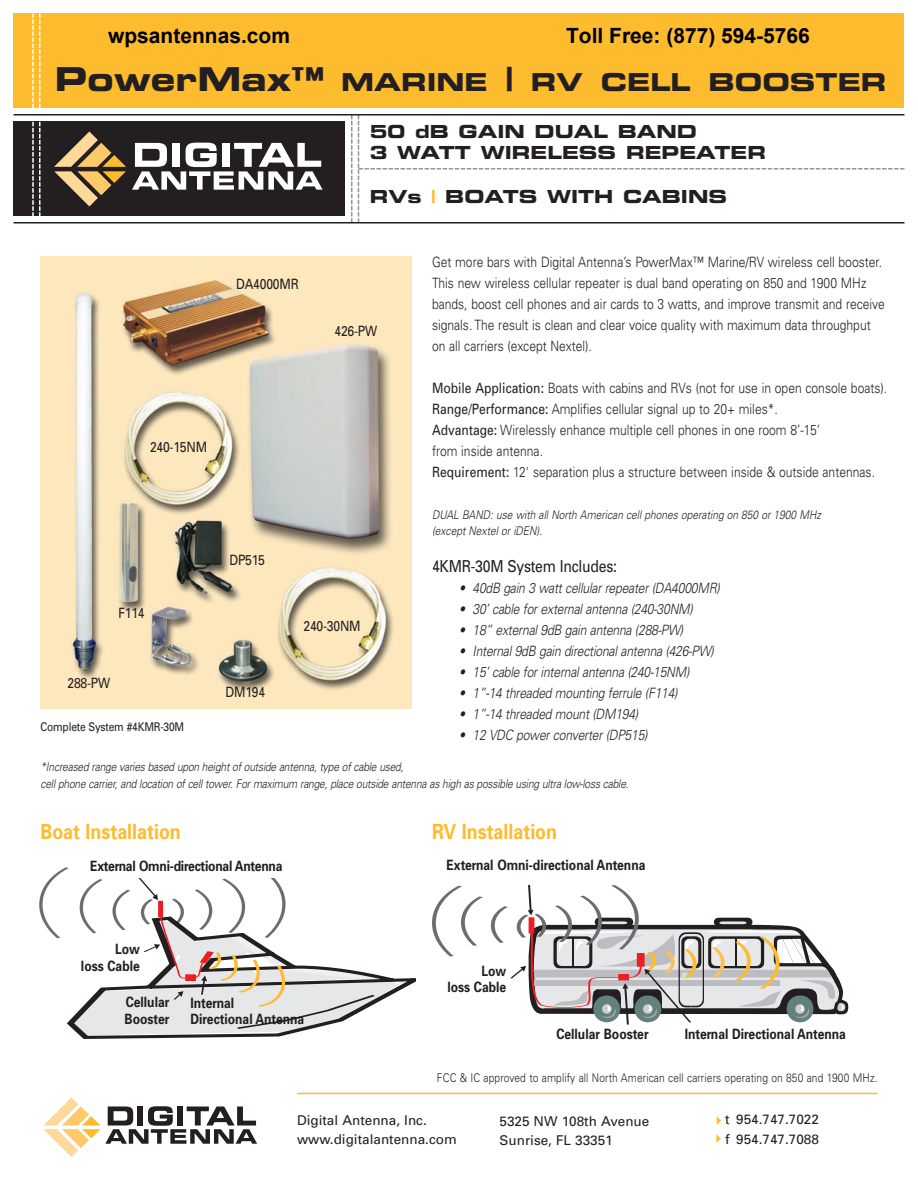
<style>
.page{position:relative;width:918px;height:1188px;background:#fff}
.page>*{position:absolute;margin:0;border:0;box-sizing:border-box;transform-origin:0 0}
.t1{font:24.75px "Eurostile Bold Extended Two";color:#231f20}
.t2{font:700 21px "Arial";color:#000}
.t3{font:700 21px "Univers";color:#fdbb2e;scale:.85 1}
.t4{font:18px/21.6px "Eurostile Bold Extended Two";color:#231f20}
.t5{font:16.5px "Univers";letter-spacing:-.015em;color:#231f20;scale:.85 1}
.t6{font:300 14.25px/21px "Univers";color:#231f20;scale:.85 1}
.t7{font:italic 300 14.25px "Univers";letter-spacing:-.015em;color:#231f20;scale:.85 1}
.t8{font:700 14.25px/16.5px "Univers";color:#231f20;text-align:right;scale:.85 1}
.t9{font:14.25px "Univers";letter-spacing:-.015em;color:#231f20;scale:.85 1}
.t10{font:13.5px/19.5px "Univers";color:#231f20}
.t11{font:italic 300 12px/16.5px "Univers";letter-spacing:-.015em;color:#231f20;scale:.85 1}
.t12{font:300 12px "Univers";letter-spacing:.01em;color:#231f20;scale:.85 1}
.t13{font:12px "Univers";letter-spacing:-.015em;color:#231f20;scale:.85 1}
.s1{font-size:33px}
.s2{color:#fdbb2e}
.s3{font-weight:400}
</style>
<div class="page">
<img style="left:40px;top:256px;width:372px;height:453px">
<div style="left:14px;top:14px;width:890px;height:94px;background:#fdbb2e"></div>
<div style="left:14px;top:122px;width:330px;height:94px;background:#231f20"></div>
<svg style="left:132px;top:143px;width:191px;height:47px"></svg>
<svg style="left:54px;top:132px;width:72px;height:74px"></svg>
<svg style="left:351px;top:116px;width:1px;height:106px"></svg>
<svg style="left:32px;top:14px;width:8px;height:202px"></svg>
<hr style="left:14px;top:114px;width:890px;height:2px;background:#231f20">
<hr style="left:14px;top:222px;width:890px;height:2px;background:#231f20">
<svg style="left:358px;top:115px;width:546px;height:107px"></svg>
<hr style="left:297px;top:1093px;width:581px;height:1px;background:#fdbb2e">
<svg style="left:43px;top:1097px;width:214px;height:60px"></svg>
<svg style="left:80px;top:978px;width:336px;height:61px"></svg>
<svg style="left:40px;top:867px;width:364px;height:169px"></svg>
<div style="left:88px;top:860px;width:197px;height:18px;background:#fff"></div>
<svg style="left:433px;top:884px;width:415px;height:141px"></svg>
<h2 class="t2" style="left:108px;top:22px;width:184px">wpsantennas.com</h2>
<h2 class="t2" style="left:566px;top:22px;width:245px">Toll Free: (877) 594-5766</h2>
<h1 class="t1" style="left:55px;top:73px;width:833px"><span class="s1">PowerMax™</span> MARINE <span class="s1">|</span> RV CELL BOOSTER</h1>
<p class="t4" style="left:370px;top:122px;width:398px">50 dB GAIN DUAL BAND<br>3 WATT WIRELESS REPEATER</p>
<p class="t4" style="left:370px;top:187px;width:359px">RVs <span class="s2">|</span> BOATS WITH CABINS</p>
<p class="t9" style="left:236px;top:278px;width:75px">DA4000MR</p>
<p class="t9" style="left:335px;top:326px;width:52px">426-PW</p>
<p class="t9" style="left:150px;top:442px;width:69px">240-15NM</p>
<p class="t9" style="left:118px;top:608px;width:32px">F114</p>
<p class="t9" style="left:68px;top:678px;width:52px">288-PW</p>
<p class="t13" style="left:40px;top:722px;width:171px">Complete System #4KMR-30M</p>
<p class="t9" style="left:230px;top:555px;width:43px">DP515</p>
<p class="t9" style="left:226px;top:687px;width:48px">DM194</p>
<p class="t9" style="left:304px;top:620px;width:69px">240-30NM</p>
<p class="t6" style="left:432px;top:253px;width:534px">Get more bars with Digital Antenna’s PowerMax™ Marine/RV wireless cell booster.<br>This new wireless cellular repeater is dual band operating on 850 and 1900 MHz bands, boost cell phones and air cards to 3 watts, and improve transmit and receive signals. The result is clean and clear voice quality with maximum data throughput on all carriers (except Nextel).</p>
<p class="t6" style="left:432px;top:379px;width:537px"><span class="s3">Mobile Application:</span> Boats with cabins and RVs (not for use in open console boats).<br><span class="s3">Range/Performance:</span> Amplifies cellular signal up to 20+ miles*.<br><span class="s3">Advantage:</span> Wirelessly enhance multiple cell phones in one room 8’-15’<br>from inside antenna.<br><span class="s3">Requirement:</span> 12' separation plus a structure between inside &amp; outside antennas.</p>
<p class="t11" style="left:432px;top:507px;width:459px">DUAL BAND: use with all North American cell phones operating on 850 or 1900 MHz (except Nextel or iDEN).</p>
<p class="t5" style="left:432px;top:560px;width:219px">4KMR-30M System Includes:</p>
<p class="t7" style="left:459px;top:583px;width:308px">• 40dB gain 3 watt cellular repeater (DA4000MR)</p>
<p class="t7" style="left:459px;top:604px;width:277px">• 30’ cable for external antenna (240-30NM)</p>
<p class="t7" style="left:459px;top:625px;width:265px">• 18” external 9dB gain antenna (288-PW)</p>
<p class="t7" style="left:459px;top:646px;width:302px">• Internal 9dB gain directional antenna (426-PW)</p>
<p class="t7" style="left:459px;top:667px;width:273px">• 15’ cable for internal antenna (240-15NM)</p>
<p class="t7" style="left:459px;top:688px;width:259px">• 1”-14 threaded mounting ferrule (F114)</p>
<p class="t7" style="left:459px;top:709px;width:212px">• 1”-14 threaded mount (DM194)</p>
<p class="t7" style="left:459px;top:730px;width:223px">• 12 VDC power converter (DP515)</p>
<p class="t11" style="left:40px;top:760px;width:693px">*Increased range varies based upon height of outside antenna, type of cable used,<br>cell phone carrier, and location of cell tower. For maximum range, place outside antenna as high as possible using ultra low-loss cable.</p>
<h2 class="t3" style="left:40px;top:823px;width:167px">Boat Installation</h2>
<p class="t8" style="left:90px;top:859px;width:228px">External Omni-directional Antenna</p>
<p class="t8" style="left:81px;top:942px;width:71px">Low<br>loss Cable</p>
<p class="t8" style="left:125px;top:995px;width:54px;text-align:left">Cellular<br>Booster</p>
<p class="t8" style="left:191px;top:996px;width:135px;text-align:left">Internal<br>Directional Antenna</p>
<h2 class="t3" style="left:432px;top:823px;width:149px">RV Installation</h2>
<p class="t8" style="left:447px;top:858px;width:236px">External Omni-directional Antenna</p>
<p class="t8" style="left:447px;top:964px;width:71px">Low<br>loss Cable</p>
<p class="t8" style="left:556px;top:1027px;width:110px">Cellular Booster</p>
<p class="t8" style="left:685px;top:1027px;width:191px">Internal Directional Antenna</p>
<p class="t12" style="left:437px;top:1073px;width:520px">FCC &amp; IC approved to amplify all North American cell carriers operating on 850 and 1900 MHz.</p>
<p class="t10" style="left:297px;top:1112px;width:161px">Digital Antenna, Inc. www.digitalantenna.com</p>
<p class="t10" style="left:725px;top:1111px;width:95px">t 954.747.7022 f 954.747.7088</p>
<p class="t10" style="left:500px;top:1112px;width:151px">5325 NW 108th Avenue<br>Sunrise, FL 33351</p>
</div>
